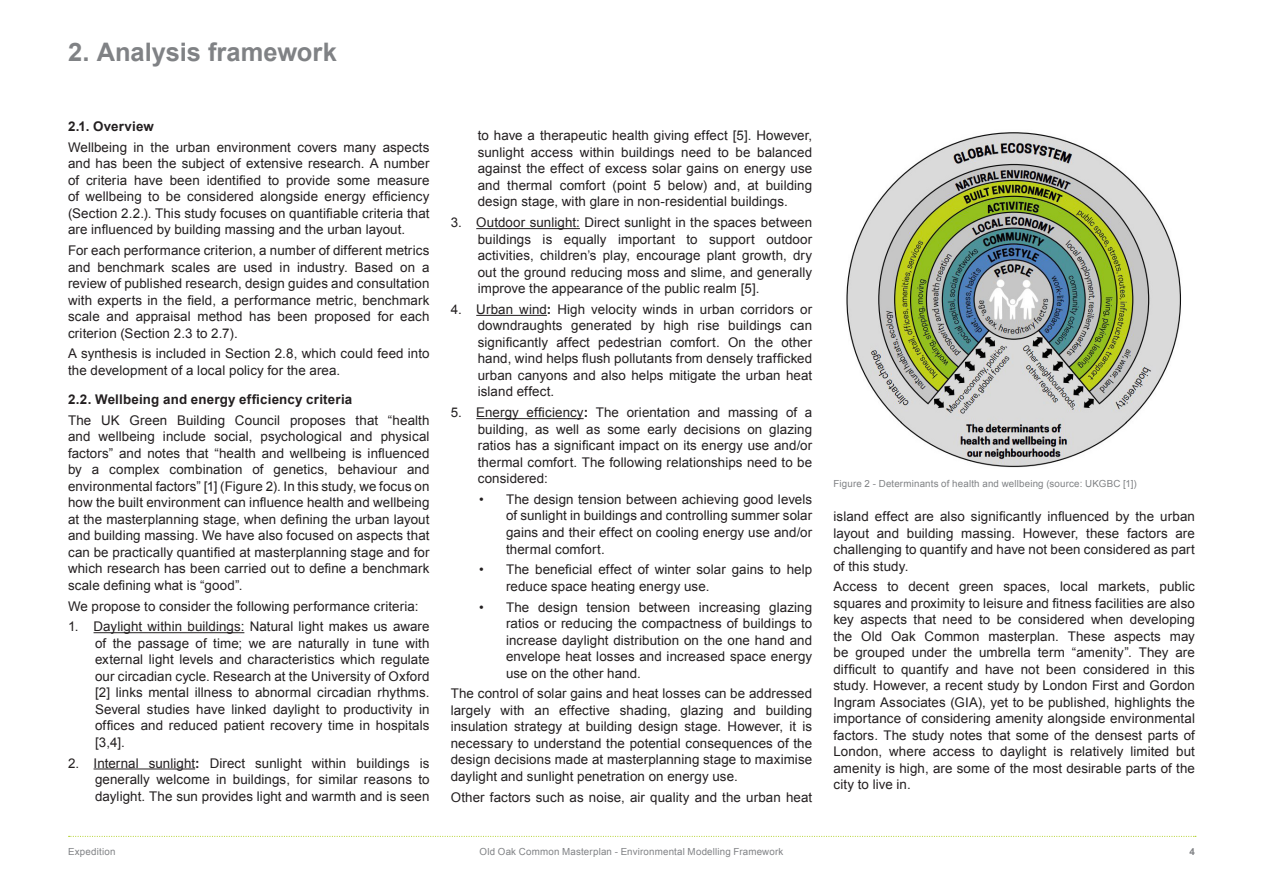
<style>
.page{position:relative;width:1263px;height:893px;background:#fff}
.page>*{position:absolute;margin:0;border:0;box-sizing:border-box;transform-origin:0 0}
.Headings__Bold_Grey{font:700 25.5px "Arial";color:#808285}
.Body_Text{font:13.35px/16.5px "Arial";letter-spacing:.01em;color:#231f20;text-align:justify}
.Body_Text-2{font:700 13.35px "Arial";letter-spacing:.015em;color:#231f20}
.Sub-headings__Bold_B{font:700 13.35px "Arial";letter-spacing:.015em;color:#231f20}
.Image_Captions{font:9.75px "Arial";letter-spacing:.02em;color:#808285}
.t1{font:700 9.75px "Arial";color:#808285}
.s1{font-weight:700}
</style>
<div class="page">
<svg style="left:69px;top:836px;width:1127px;height:1px"></svg>
<hr style="left:94px;top:632px;width:150px;height:1px;background:#231f20">
<hr style="left:94px;top:768px;width:101px;height:1px;background:#231f20">
<img style="left:846px;top:132px;width:335px;height:336px">
<hr style="left:476px;top:228px;width:104px;height:1px;background:#231f20">
<hr style="left:476px;top:315px;width:71px;height:1px;background:#231f20">
<hr style="left:476px;top:418px;width:108px;height:1px;background:#231f20">
<p class="Headings__Bold_Grey" style="left:68px;top:35px;width:270px">2. Analysis framework</p>
<p class="Sub-headings__Bold_B" style="left:68px;top:117px;width:87px">2.1. Overview</p>
<p class="Body_Text" style="left:68px;top:139px;width:363px">Wellbeing in the urban environment covers many aspects and has been the subject of extensive research. A number of criteria have been identified to provide some measure of wellbeing to be considered alongside energy efficiency (Section 2.2.). This study focuses on quantifiable criteria that are influenced by building massing and the urban layout.</p>
<p class="Body_Text" style="left:68px;top:242px;width:363px">For each performance criterion, a number of different metrics and benchmark scales are used in industry. Based on a review of published research, design guides and consultation with experts in the field, a performance metric, benchmark scale and appraisal method has been proposed for each criterion (Section 2.3 to 2.7).</p>
<p class="Body_Text" style="left:68px;top:345px;width:363px">A synthesis is included in Section 2.8, which could feed into the development of a local policy for the area.</p>
<p class="Body_Text-2" style="left:68px;top:390px;width:286px">2.2. Wellbeing and energy efficiency criteria</p>
<p class="Body_Text" style="left:68px;top:412px;width:363px">The UK Green Building Council proposes that “health and wellbeing include social, psychological and physical factors” and notes that “health and wellbeing is influenced by a complex combination of genetics, behaviour and environmental factors” [1] (Figure 2). In this study, we focus on how the built environment can influence health and wellbeing at the masterplanning stage, when defining the urban layout and building massing. We have also focused on aspects that can be practically quantified at masterplanning stage and for which research has been carried out to define a benchmark scale defining what is “good”.</p>
<p class="Body_Text" style="left:68px;top:598px;width:352px">We propose to consider the following performance criteria:</p>
<p class="Body_Text" style="left:95px;top:618px;width:336px;text-indent:-27px">1. Daylight within buildings: Natural light makes us aware of the passage of time; we are naturally in tune with external light levels and characteristics which regulate our circadian cycle. Research at the University of Oxford [2] links mental illness to abnormal circadian rhythms.<br>Several studies have linked daylight to productivity in offices and reduced patient recovery time in hospitals [3,4].</p>
<p class="Body_Text" style="left:95px;top:755px;width:336px;text-indent:-27px">2. Internal sunlight<span class="s1">:</span> Direct sunlight within buildings is generally welcome in buildings, for similar reasons to daylight. The sun provides light and warmth and is seen</p>
<p class="Body_Text" style="left:478px;top:128px;width:336px">to have a therapeutic health giving effect [5]. However, sunlight access within buildings need to be balanced against the effect of excess solar gains on energy use and thermal comfort (point 5 below) and, at building design stage, with glare in non-residential buildings.</p>
<p class="Body_Text" style="left:478px;top:214px;width:336px;text-indent:-27px">3. Outdoor sunlight: Direct sunlight in the spaces between buildings is equally important to support outdoor activities, children’s play, encourage plant growth, dry out the ground reducing moss and slime, and generally improve the appearance of the public realm [5].</p>
<p class="Body_Text" style="left:478px;top:301px;width:336px;text-indent:-27px">4. Urban wind<span class="s1">:</span> High velocity winds in urban corridors or downdraughts generated by high rise buildings can significantly affect pedestrian comfort. On the other hand, wind helps flush pollutants from densely trafficked urban canyons and also helps mitigate the urban heat island effect.</p>
<p class="Body_Text" style="left:478px;top:404px;width:336px;text-indent:-27px">5. Energy efficiency<span class="s1">:</span> The orientation and massing of a building, as well as some early decisions on glazing ratios has a significant impact on its energy use and/or thermal comfort. The following relationships need to be considered:</p>
<p class="Body_Text" style="left:506px;top:491px;width:308px;text-indent:-27px">• The design tension between achieving good levels of sunlight in buildings and controlling summer solar gains and their effect on cooling energy use and/or thermal comfort.</p>
<p class="Body_Text" style="left:506px;top:561px;width:308px;text-indent:-27px">• The beneficial effect of winter solar gains to help reduce space heating energy use.</p>
<p class="Body_Text" style="left:506px;top:599px;width:308px;text-indent:-27px">• The design tension between increasing glazing ratios or reducing the compactness of buildings to increase daylight distribution on the one hand and envelope heat losses and increased space energy use on the other hand.</p>
<p class="Body_Text" style="left:451px;top:685px;width:363px">The control of solar gains and heat losses can be addressed largely with an effective shading, glazing and building insulation strategy at building design stage. However, it is necessary to understand the potential consequences of the design decisions made at masterplanning stage to maximise daylight and sunlight penetration on energy use.</p>
<p class="Body_Text" style="left:451px;top:789px;width:363px">Other factors such as noise, air quality and the urban heat</p>
<p class="Image_Captions" style="left:833px;top:477px;width:305px">Figure 2 - Determinants of health and wellbeing (source: UKGBC [1])</p>
<p class="Body_Text" style="left:833px;top:508px;width:363px">island effect are also significantly influenced by the urban layout and building massing. However, these factors are challenging to quantify and have not been considered as part of this study.</p>
<p class="Body_Text" style="left:833px;top:579px;width:363px">Access to decent green spaces, local markets, public squares and proximity to leisure and fitness facilities are also key aspects that need to be considered when developing the Old Oak Common masterplan. These aspects may be grouped under the umbrella term “amenity”. They are difficult to quantify and have not been considered in this study. However, a recent study by London First and Gordon Ingram Associates (GIA), yet to be published, highlights the importance of considering amenity alongside environmental factors. The study notes that some of the densest parts of London, where access to daylight is relatively limited but amenity is high, are some of the most desirable parts of the city to live in.</p>
<p class="Image_Captions" style="left:68px;top:845px;width:49px">Expedition</p>
<p class="Image_Captions" style="left:479px;top:845px;width:305px">Old Oak Common Masterplan - Environmental Modelling Framework</p>
<p class="t1" style="left:1189px;top:845px;width:7px">4</p>
</div>
